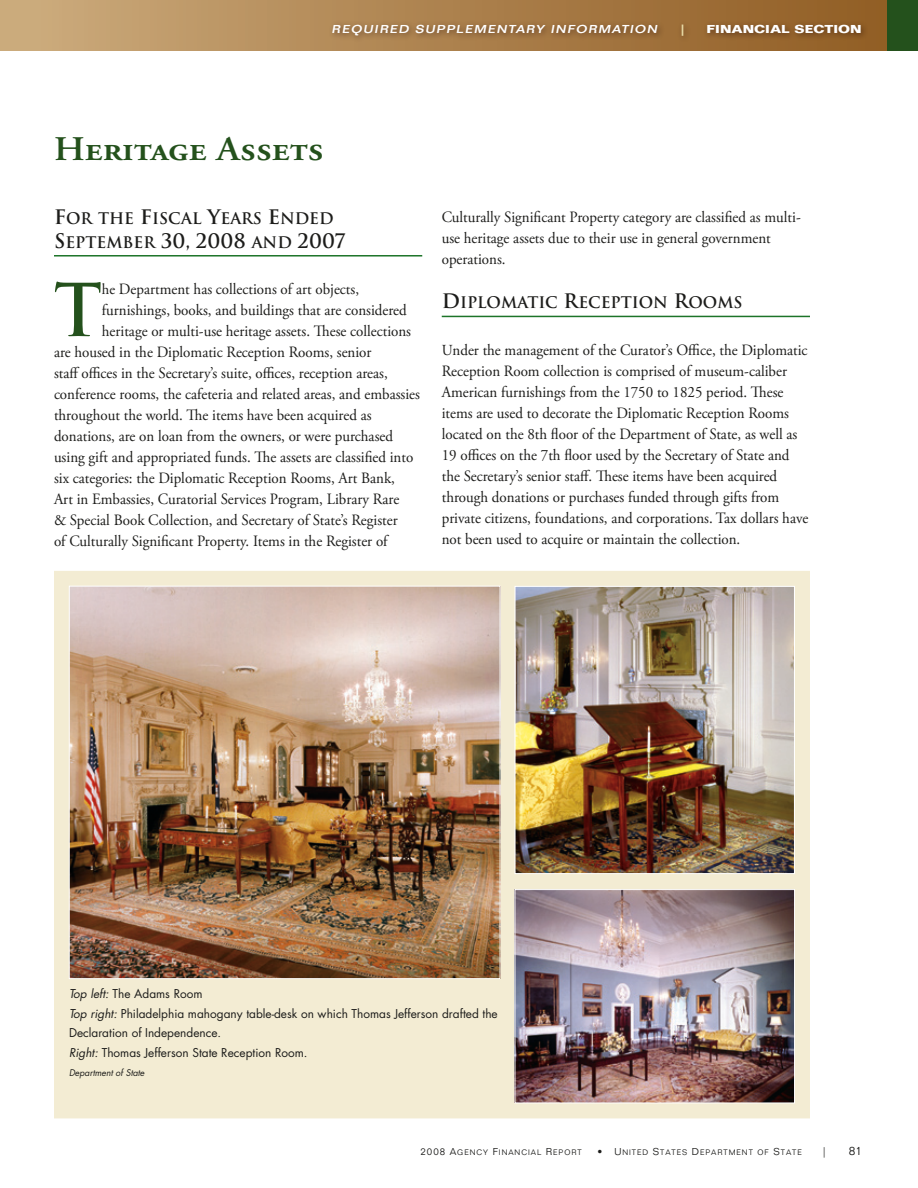
<style>
.page{position:relative;width:918px;height:1188px;background:#fff}
.page>*{position:absolute;margin:0;border:0;box-sizing:border-box;transform-origin:0 0}
._2_03_BodyText_TallC{font:700 71.1px "Trajan";color:#24511c;scale:.95 1}
._1_01_Header_Lvl1{font:34.5px "Adobe Garamond Semibold SC";color:#24511c;scale:1.1 1}
._1_02_Header_Lvl2{font:19.5px "Trajan Bold SC800";color:#1c1c1a}
._2_03_BodyText_TallC-2{font:15.75px/21px "Adobe Garamond Pro";color:#1c1c1a;scale:.95 1}
._1_02_Header_Lvl2-2{font:15.6px "Trajan Bold SC800";color:#1c1c1a}
.t1{font:300 12px "Folio Std";color:#1c1c1a}
.MDACaptions1{font:11.85px/19.5px "Futura";color:#1c1c1a}
.t2{font:italic 500 11.25px "Folio Std";color:#fff;scale:1.2 1}
.t3{font:700 11.25px "Folio Std";color:#fff;scale:1.2 1}
.t4{font:700 11.25px "Folio Std";color:#e9dca7;scale:1.2 1}
.t5{font:300 10.5px "Folio Std";color:#1c1c1a}
.MDACaptions1-2{font:italic 9px "Futura";color:#1c1c1a}
.t6{font:7.8px "Folio Std Light SC800";letter-spacing:.125em;color:#1c1c1a}
.s1{font-size:19.5px}
.s2{font-size:15.6px}
.s3{font-size:15.3px}
.s4{font-style:italic}
.s5{font-size:9.75px}
</style>
<div class="page">
<hr style="left:442px;top:316px;width:368px;height:1px;background:#1d7429">
<hr style="left:54px;top:255px;width:368px;height:2px;background:#1d7429">
<div style="left:54px;top:571px;width:756px;height:547px;background:#f3ecd3"></div>
<img style="left:71px;top:588px;width:427px;height:389px">
<img style="left:517px;top:588px;width:276px;height:284px">
<div style="left:515px;top:586px;width:280px;height:288px;border:1px solid #fff"></div>
<img style="left:517px;top:891px;width:276px;height:210px">
<div style="left:515px;top:889px;width:280px;height:214px;border:1px solid #fff"></div>
<div style="left:0;top:0;width:918px;height:50px;background:linear-gradient(to right,#ccab7d,#8e5920)"></div>
<div style="left:887px;top:0;width:31px;height:50px;background:#24511c"></div>
<div style="left:327px;top:20px;width:541px;height:23px;background:#1b0000;opacity:.5"></div>
<p class="t2" style="left:332px;top:23px;width:272px">REQUIRED SUPPLEMENTARY I NFORMATION</p>
<p class="t4" style="left:681px;top:22px;width:4px">|</p>
<p class="t3" style="left:707px;top:22px;width:131px">FINANCIAL SECTION</p>
<p class="_1_01_Header_Lvl1" style="left:54px;top:130px;width:247px">Heritage Assets</p>
<p class="_1_02_Header_Lvl2-2" style="left:54px;top:209px;width:281px"><span class="s1">F</span>OR THE <span class="s1">F</span> ISCAL <span class="s1">Y</span>EARS <span class="s1">E</span>NDED</p>
<p class="_1_02_Header_Lvl2" style="left:54px;top:228px;width:293px">S <span class="s2">EPTEMBER</span> 30, 2008 <span class="s2">AND</span> 2007</p>
<p class="_2_03_BodyText_TallC" style="left:54px;top:266px;width:52px">T</p>
<p class="_2_03_BodyText_TallC-2" style="left:102px;top:279px;width:272px"><span class="s3">he</span> Department has collections of art objects,</p>
<p class="_2_03_BodyText_TallC-2" style="left:102px;top:300px;width:322px">furnishings, books, and buildings that are considered</p>
<p class="_2_03_BodyText_TallC-2" style="left:102px;top:321px;width:327px">heritage or multi-use heritage assets. These collections</p>
<p class="_2_03_BodyText_TallC-2" style="left:54px;top:342px;width:336px">are housed in the Diplomatic Reception Rooms, senior</p>
<p class="_2_03_BodyText_TallC-2" style="left:54px;top:363px;width:353px">staff offices in the Secretary’s suite, offices, reception areas,</p>
<p class="_2_03_BodyText_TallC-2" style="left:54px;top:384px;width:387px">conference rooms, the cafeteria and related areas, and embassies</p>
<p class="_2_03_BodyText_TallC-2" style="left:54px;top:405px;width:336px">throughout the world. The items have been acquired as</p>
<p class="_2_03_BodyText_TallC-2" style="left:54px;top:426px;width:358px">donations, are on loan from the owners, or were purchased</p>
<p class="_2_03_BodyText_TallC-2" style="left:54px;top:447px;width:380px">using gift and appropriated funds. The assets are classified into</p>
<p class="_2_03_BodyText_TallC-2" style="left:54px;top:468px;width:360px">six categories: the Diplomatic Reception Rooms, Art Bank,</p>
<p class="_2_03_BodyText_TallC-2" style="left:54px;top:489px;width:365px">Art in Embassies, Curatorial Services Program, Library Rare</p>
<p class="_2_03_BodyText_TallC-2" style="left:54px;top:510px;width:363px">&amp; Special Book Collection, and Secretary of State’s Register</p>
<p class="_2_03_BodyText_TallC-2" style="left:54px;top:531px;width:353px">of Culturally Significant Property. Items in the Register of</p>
<p class="_2_03_BodyText_TallC-2" style="left:442px;top:207px;width:380px">Culturally Significant Property category are classified as multi&shy;use heritage assets due to their use in general government operations.</p>
<p class="_1_02_Header_Lvl2-2" style="left:442px;top:293px;width:263px"><span class="s1">D</span>IPLOMATIC <span class="s1">R</span>ECEPTION <span class="s1">R</span>OOM</p>
<p class="_1_02_Header_Lvl2-2" style="left:734px;top:293px;width:11px">S</p>
<p class="_2_03_BodyText_TallC-2" style="left:442px;top:340px;width:387px"><span class="s3">U</span>nder the management of the Curator’s Office, the Diplomatic Reception Room collection is comprised of museum-caliber American furnishings from the 1750 to 1825 period. These items are used to decorate the Diplomatic Reception Rooms located on the 8th floor of the Department of State, as well as 19 offices on the 7th floor used by the Secretary of State and the Secretary’s senior staff. These items have been acquired through donations or purchases funded through gifts from private citizens, foundations, and corporations. Tax dollars have not been used to acquire or maintain the collection.</p>
<p class="MDACaptions1" style="left:69px;top:984px;width:135px"><span class="s4">Top left:</span> The Adams Room</p>
<p class="MDACaptions1" style="left:69px;top:1004px;width:430px"><span class="s4">Top right:</span> Philadelphia mahogany table-desk on which Thomas Jefferson drafted the<br>Declaration of Independence.<br><span class="s4">Right:</span> Thomas Jefferson State Reception Room.</p>
<p class="MDACaptions1-2" style="left:69px;top:1067px;width:77px">Department of State</p>
<p class="t6" style="left:421px;top:1148px;width:163px"><span class="s5">2008 A</span>GENCY <span class="s5">F</span>INANCIAL <span class="s5">R</span> EPORT</p>
<p class="t6" style="left:598px;top:1148px;width:206px"><span class="s5">• U</span>NITED <span class="s5">S</span>TATES <span class="s5">D</span>EPARTMENT OF <span class="s5">S</span>TATE</p>
<p class="t5" style="left:823px;top:1145px;width:4px">|</p>
<p class="t1" style="left:849px;top:1144px;width:15px">81</p>
</div>
